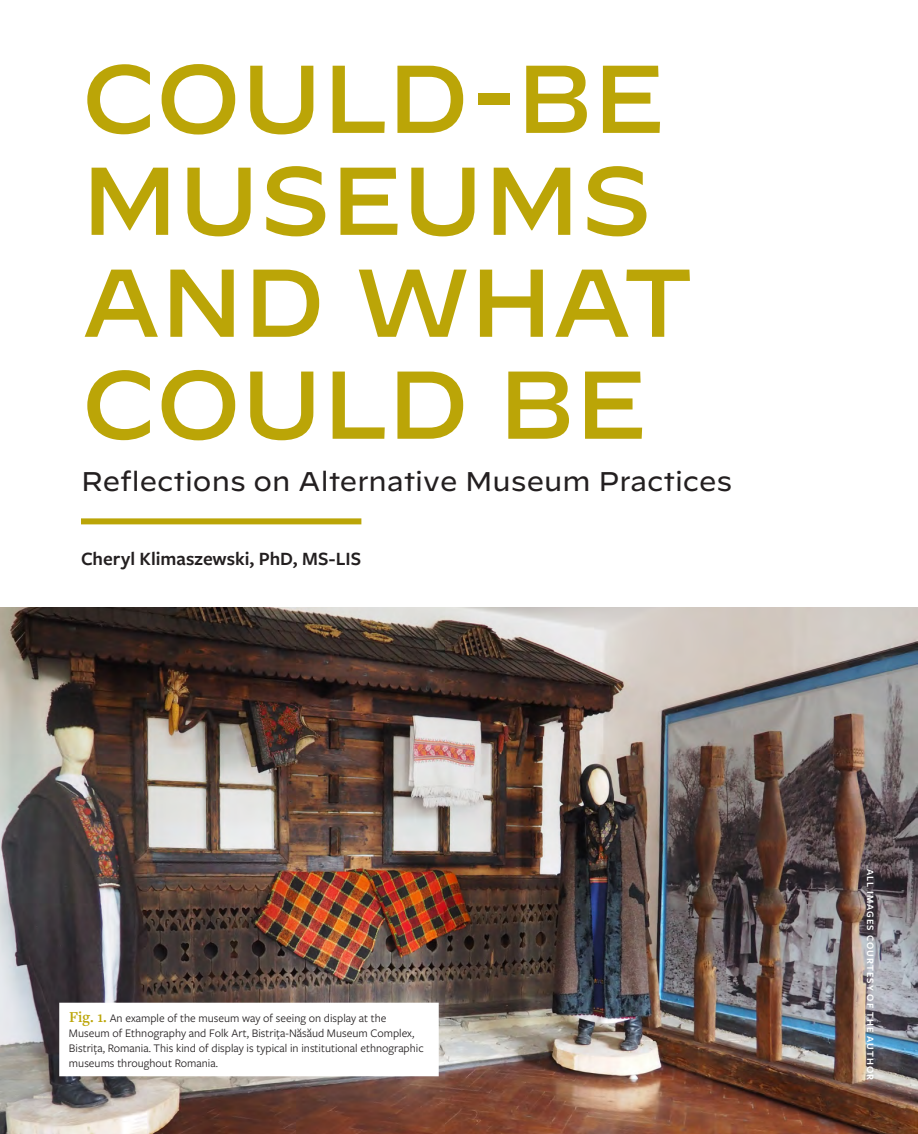
<style>
.page{position:relative;width:918px;height:1134px;background:#fff}
.page>*{position:absolute;margin:0;border:0;box-sizing:border-box;transform-origin:0 0}
.t1{font:500 96px/102px "Decimal";letter-spacing:-.015em;color:#bba507}
.t2{font:27px "Decimal";color:#231f20}
.t3{font:600 19.5px "Freight Sans Pro";color:#231f20}
.t4{font:12px/15px "Freight Sans Pro";color:#231f20}
.t5{font:600 10.2px "Freight Sans Pro";letter-spacing:.105em;color:#fff}
.s1{font-family:"Freight Text Pro";font-weight:600;font-size:15.75px;color:#bba507}
</style>
<div class="page">
<img style="left:2px;top:608px;width:914px;height:524px">
<div style="left:81px;top:518px;width:280px;height:6px;background:#bba507"></div>
<div style="left:61px;top:1004px;width:376px;height:71px;background:#fff"></div>
<svg style="left:917px;top:607px;width:1px;height:527px"></svg>
<h1 class="t1" style="left:81px;top:35px;width:614px">COULD-BE<br>MUSEUMS<br>AND WHAT<br>COULD BE</h1>
<h2 class="t2" style="left:81px;top:466px;width:653px">Reflections on Alternative Museum Practices</h2>
<h3 class="t3" style="left:81px;top:545px;width:282px">Cheryl Klimaszewski, PhD, MS-LIS</h3>
<p class="t4" style="left:69px;top:1010px;width:356px"><span class="s1">Fig. 1.</span> An example of the museum way of seeing on display at the Museum of Ethnography and Folk Art, Bistriţa-Năsăud Museum Complex, Bistriţa, Romania. This kind of display is typical in institutional ethnographic museums throughout Romania.</p>
<p class="t5" style="left:877px;top:869px;width:213px;rotate:90deg">ALL IMAGES COURTESY OF THE AUTHOR</p>
</div>
